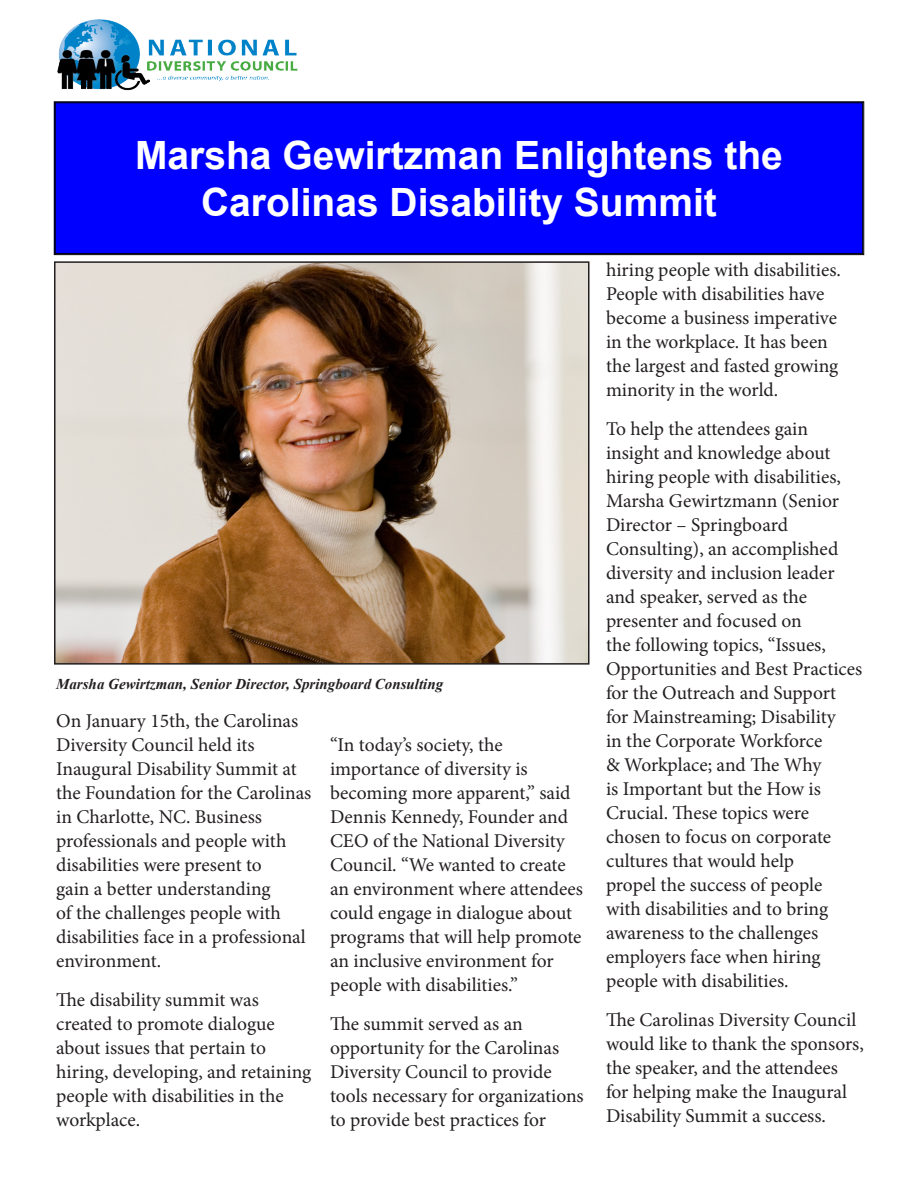
<style>
.page{position:relative;width:918px;height:1188px;background:#fff}
.page>*{position:absolute;margin:0;border:0;box-sizing:border-box;transform-origin:0 0}
.Topic{font:700 39px/46.8px "Arial";color:#fff;text-align:center}
.Text{font:19.5px/24px "Minion Pro";color:#231f20}
.Pitcure_Caption{font:italic 700 15px "Times New Roman";color:#231f20}
</style>
<div class="page">
<img style="left:58px;top:19px;width:240px;height:72px">
<div style="left:54px;top:101px;width:810px;height:154px;background:#00f"></div>
<div style="left:55px;top:103px;width:808px;height:151px;border:1px solid #000"></div>
<img style="left:57px;top:264px;width:530px;height:398px">
<div style="left:54px;top:261px;width:536px;height:404px;border:2px solid #231f20"></div>
<p class="Topic" style="left:135px;top:133px;width:649px">Marsha Gewirtzman Enlightens the<br>Carolinas Disability Summit</p>
<p class="Pitcure_Caption" style="left:56px;top:673px;width:389px">Marsha Gewirtzman, Senior Director, Springboard Consulting</p>
<p class="Text" style="left:56px;top:709px;width:257px">On January 15th, the Carolinas<br>Diversity Council held its<br>Inaugural Disability Summit at the Foundation for the Carolinas in Charlotte, NC. Business professionals and people with disabilities were present to<br>gain a better understanding<br>of the challenges people with disabilities face in a professional environment.</p>
<p class="Text" style="left:56px;top:988px;width:257px">The disability summit was created to promote dialogue about issues that pertain to hiring, developing, and retaining people with disabilities in the workplace.</p>
<p class="Text" style="left:330px;top:733px;width:255px">“In today’s society, the importance of diversity is becoming more apparent,” said<br>Dennis Kennedy, Founder and<br>CEO of the National Diversity<br>Council. “We wanted to create an environment where attendees could engage in dialogue about programs that will help promote an inclusive environment for people with disabilities.”</p>
<p class="Text" style="left:330px;top:1012px;width:255px">The summit served as an opportunity for the Carolinas<br>Diversity Council to provide tools necessary for organizations to provide best practices for</p>
<p class="Text" style="left:606px;top:257px;width:237px">hiring people with disabilities.<br>People with disabilities have become a business imperative in the workplace. It has been the largest and fasted growing minority in the world.</p>
<p class="Text" style="left:606px;top:416px;width:258px">To help the attendees gain insight and knowledge about hiring people with disabilities,<br>Marsha Gewirtzmann (Senior<br>Director – Springboard<br>Consulting), an accomplished diversity and inclusion leader and speaker, served as the presenter and focused on<br>the following topics, “Issues,<br>Opportunities and Best Practices for the Outreach and Support for Mainstreaming; Disability<br>in the Corporate Workforce<br>&amp; Workplace; and The Why<br>is Important but the How is<br>Crucial. These topics were chosen to focus on corporate cultures that would help<br>propel the success of people<br>with disabilities and to bring awareness to the challenges employers face when hiring people with disabilities.</p>
<p class="Text" style="left:606px;top:1007px;width:259px">The Carolinas Diversity Council would like to thank the sponsors, the speaker, and the attendees for helping make the Inaugural<br>Disability Summit a success.</p>
</div>
